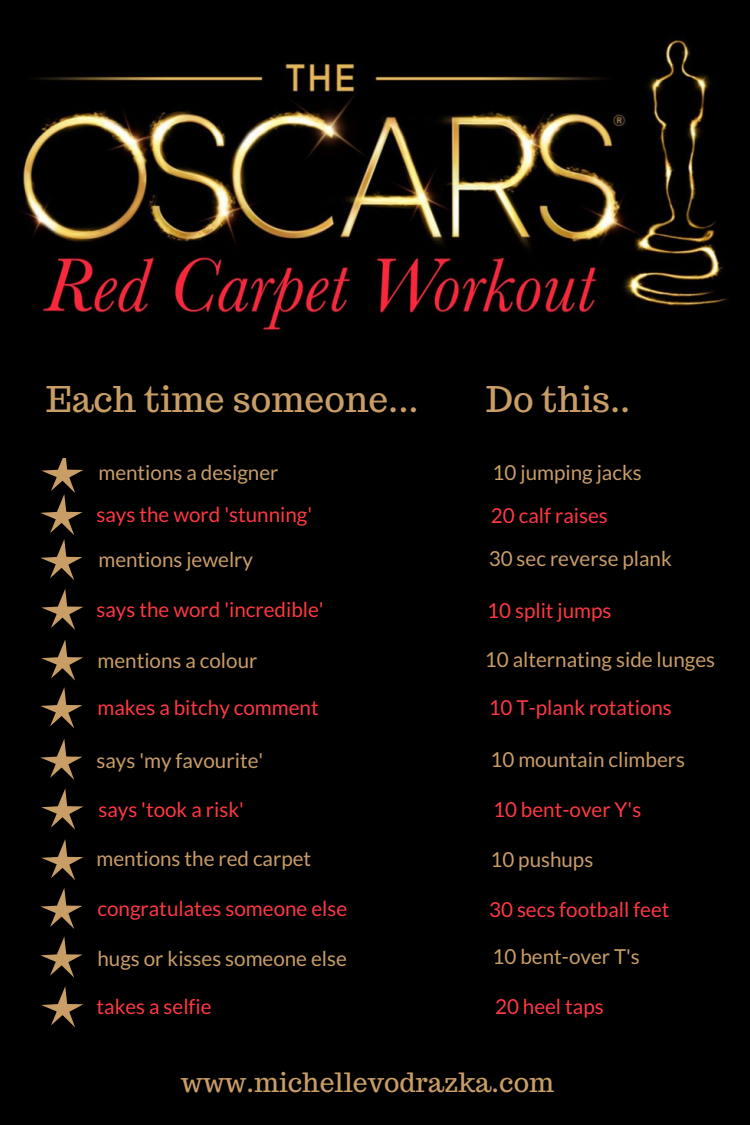
<style>
.page{position:relative;width:750px;height:1125px;background:#000}
.page>*{position:absolute;margin:0;border:0;box-sizing:border-box;transform-origin:0 0}
.t1{font:35.38px "Trocchi";color:#c99d66}
.t2{font:26.5px "Trocchi";color:#c99d66}
.t3{font:20.62px "Lato";color:#c99d66}
.t4{font:20.62px "Lato";color:#fe3843}
</style>
<div class="page">
<svg style="left:41px;top:589px;width:42px;height:41px"></svg>
<svg style="left:41px;top:639px;width:42px;height:42px"></svg>
<svg style="left:40px;top:687px;width:42px;height:41px"></svg>
<svg style="left:40px;top:739px;width:42px;height:41px"></svg>
<svg style="left:41px;top:788px;width:42px;height:42px"></svg>
<svg style="left:41px;top:839px;width:42px;height:41px"></svg>
<svg style="left:40px;top:888px;width:42px;height:41px"></svg>
<svg style="left:40px;top:937px;width:42px;height:41px"></svg>
<svg style="left:41px;top:986px;width:42px;height:41px"></svg>
<svg style="left:40px;top:458px;width:43px;height:122px"></svg>
<img style="left:21px;top:39px;width:707px;height:291px">
<h1 class="t1" style="left:46px;top:376px;width:374px">Each time someone...</h1>
<h1 class="t1" style="left:486px;top:376px;width:146px">Do this..</h1>
<p class="t3" style="left:98px;top:460px;width:182px">mentions a designer</p>
<p class="t3" style="left:493px;top:460px;width:151px">10 jumping jacks</p>
<p class="t4" style="left:97px;top:502px;width:217px">says the word 'stunning'</p>
<p class="t3" style="left:98px;top:547px;width:156px">mentions jewelry</p>
<p class="t4" style="left:491px;top:503px;width:118px">20 calf raises</p>
<p class="t3" style="left:489px;top:546px;width:185px">30 sec reverse plank</p>
<p class="t4" style="left:97px;top:597px;width:229px">says the word 'incredible'</p>
<p class="t4" style="left:487px;top:597px;width:126px">10 split jumps</p>
<p class="t3" style="left:97px;top:647px;width:161px">mentions a colour</p>
<p class="t3" style="left:485px;top:646px;width:232px">10 alternating side lunges</p>
<p class="t4" style="left:97px;top:695px;width:223px">makes a bitchy comment</p>
<p class="t4" style="left:489px;top:695px;width:185px">10 T-plank rotations</p>
<p class="t3" style="left:97px;top:747px;width:168px">says 'my favourite'</p>
<p class="t3" style="left:490px;top:747px;width:196px">10 mountain climbers</p>
<p class="t4" style="left:98px;top:796px;width:147px">says 'took a risk'</p>
<p class="t3" style="left:97px;top:846px;width:216px">mentions the red carpet</p>
<p class="t4" style="left:493px;top:796px;width:150px">10 bent-over Y's</p>
<p class="t3" style="left:490px;top:847px;width:104px">10 pushups</p>
<p class="t4" style="left:97px;top:896px;width:251px">congratulates someone else</p>
<p class="t4" style="left:489px;top:897px;width:182px">30 secs football feet</p>
<p class="t3" style="left:97px;top:945px;width:251px">hugs or kisses someone else</p>
<p class="t3" style="left:493px;top:943px;width:149px">10 bent-over T's</p>
<p class="t4" style="left:495px;top:994px;width:110px">20 heel taps</p>
<p class="t4" style="left:97px;top:994px;width:117px">takes a selfie</p>
<p class="t2" style="left:181px;top:1065px;width:375px">www.michellevodrazka.com</p>
</div>
